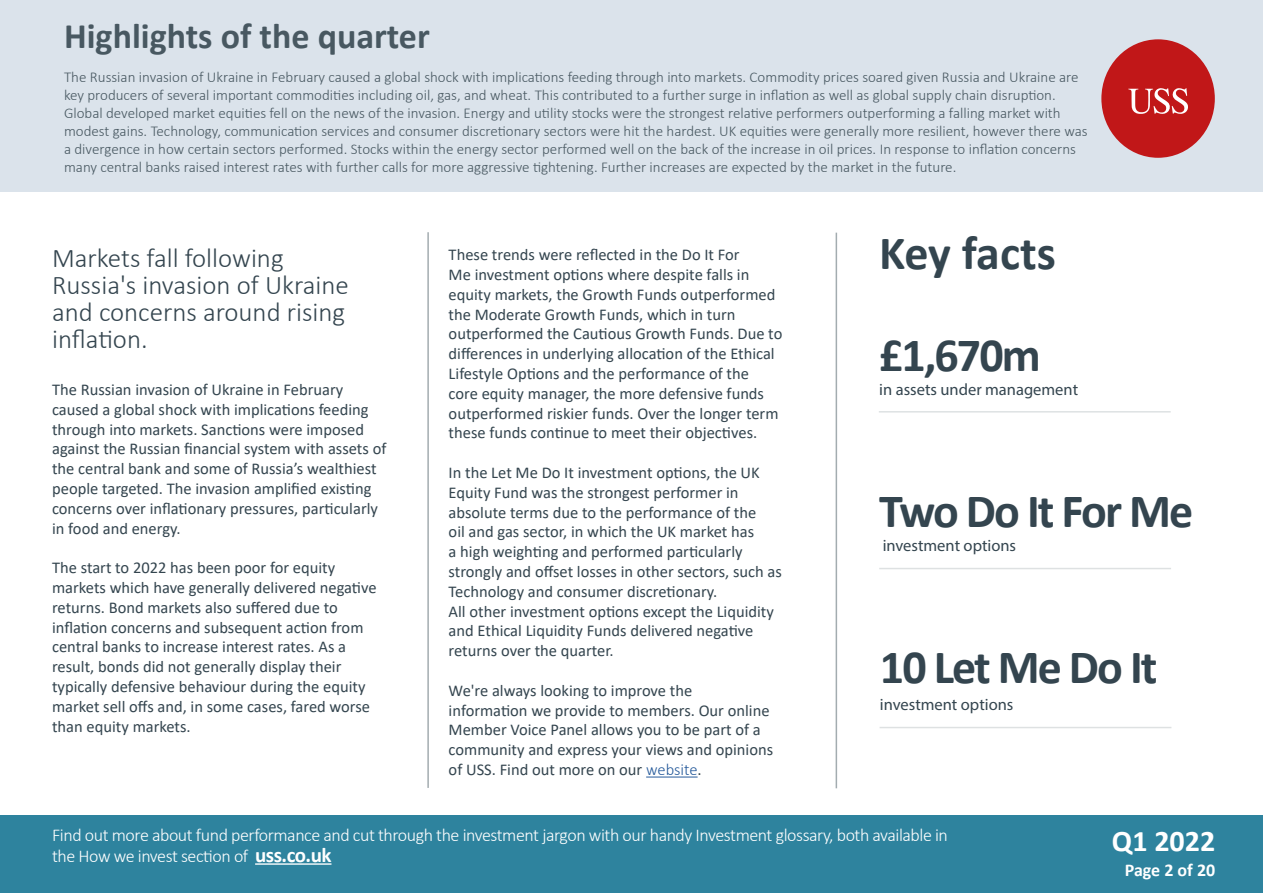
<style>
.page{position:relative;width:1263px;height:893px;background:#fff}
.page>*{position:absolute;margin:0;border:0;box-sizing:border-box;transform-origin:0 0}
.t1{font:700 48px "Calibri";letter-spacing:-.04em;color:#34454f}
.t2{font:700 48px/102.1px "Calibri";letter-spacing:-.015em;color:#34454f}
.t3{font:700 36px "Calibri";color:#485861}
.t4{font:700 30px "Calibri";color:#fff}
.t5{font:300 27px/27px "Calibri";color:#34454f}
.t6{font:300 18px/21px "Calibri";letter-spacing:-.025em;color:#fff}
.t7{font:700 18px "Calibri";color:#fff}
.t8{font:16.5px/19.8px "Calibri";color:#34454f}
.t9{font:16.5px "Myriad Pro";color:#34454f}
.t10{font:300 15px/18px "Calibri";color:#485861}
.s1{font-weight:300;color:#275b9b}
.s2{font-weight:700;font-size:21px}
</style>
<div class="page">
<div style="left:0;top:0;width:1263px;height:191px;background:#dbe3eb"></div>
<svg style="left:1101px;top:39px;width:114px;height:119px"></svg>
<hr style="left:427px;top:232px;width:2px;height:556px;background:#a3acb0">
<hr style="left:836px;top:233px;width:1px;height:555px;background:#a3acb0">
<hr style="left:879px;top:411px;width:292px;height:2px;background:#a3acb0">
<hr style="left:879px;top:568px;width:292px;height:1px;background:#a3acb0">
<hr style="left:879px;top:727px;width:292px;height:1px;background:#a3acb0">
<div style="left:0;top:815px;width:1263px;height:78px;background:#2e839e"></div>
<hr style="left:646px;top:777px;width:52px;height:1px;background:#275b9b">
<hr style="left:255px;top:863px;width:76px;height:2px;background:#fff">
<h2 class="t3" style="left:64px;top:11px;width:367px">Highlights of the quarter</h2>
<p class="t10" style="left:64px;top:68px;width:1025px">The Russian invasion of Ukraine in February caused a global shock with implications feeding through into markets. Commodity prices soared given Russia and Ukraine are key producers of several important commodities including oil, gas, and wheat. This contributed to a further surge in inflation as well as global supply chain disruption.<br>Global developed market equities fell on the news of the invasion. Energy and utility stocks were the strongest relative performers outperforming a falling market with modest gains. Technology, communication services and consumer discretionary sectors were hit the hardest. UK equities were generally more resilient, however there was a divergence in how certain sectors performed. Stocks within the energy sector performed well on the back of the increase in oil prices. In response to inflation concerns many central banks raised interest rates with further calls for more aggressive tightening. Further increases are expected by the market in the future.</p>
<h3 class="t5" style="left:52px;top:244px;width:298px">Markets fall following<br>Russia's invasion of Ukraine and concerns around rising inflation.</h3>
<p class="t8" style="left:52px;top:379px;width:336px">The Russian invasion of Ukraine in February caused a global shock with implications feeding through into markets. Sanctions were imposed against the Russian financial system with assets of the central bank and some of Russia’s wealthiest people targeted. The invasion amplified existing concerns over inflationary pressures, particularly in food and energy.</p>
<p class="t8" style="left:52px;top:557px;width:326px">The start to 2022 has been poor for equity markets which have generally delivered negative returns. Bond markets also suffered due to inflation concerns and subsequent action from central banks to increase interest rates. As a result, bonds did not generally display their typically defensive behaviour during the equity market sell offs and, in some cases, fared worse than equity markets.</p>
<p class="t8" style="left:449px;top:244px;width:335px">These trends were reflected in the Do It For<br>Me investment options where despite falls in equity markets, the Growth Funds outperformed the Moderate Growth Funds, which in turn outperformed the Cautious Growth Funds. Due to differences in underlying allocation of the Ethical Lifestyle Options and the performance of the<br>core equity manager, the more defensive funds outperformed riskier funds. Over the longer term these funds continue to meet their objectives.</p>
<p class="t8" style="left:449px;top:462px;width:335px">In the Let Me Do It investment options, the UK Equity Fund was the strongest performer in absolute terms due to the performance of the<br>oil and gas sector, in which the UK market has<br>a high weighting and performed particularly strongly and offset losses in other sectors, such as Technology and consumer discretionary.<br>All other investment options except the Liquidity and Ethical Liquidity Funds delivered negative returns over the quarter.</p>
<p class="t8" style="left:449px;top:680px;width:326px">We're always looking to improve the information we provide to members. Our online Member Voice Panel allows you to be part of a community and express your views and opinions of USS. Find out more on our <span class="s1">website</span>.</p>
<h1 class="t2" style="left:879px;top:201px;width:178px">Key facts £1,670m</h1>
<p class="t9" style="left:879px;top:379px;width:200px">in assets under management</p>
<h1 class="t1" style="left:879px;top:478px;width:316px">Two Do It For Me</h1>
<p class="t9" style="left:883px;top:536px;width:135px">investment options</p>
<h1 class="t1" style="left:880px;top:633px;width:279px">10 Let Me Do It</h1>
<p class="t9" style="left:880px;top:694px;width:135px">investment options</p>
<p class="t6" style="left:52px;top:824px;width:897px">Find out more about fund performance and cut through the investment jargon with our handy Investment glossary, both available in the How we invest section of <span class="s2">uss.co.uk</span></p>
<h3 class="t4" style="left:1132px;top:818px;width:17px">2</h3>
<h3 class="t4" style="left:1200px;top:818px;width:17px">0</h3>
<h3 class="t4" style="left:1112px;top:819px;width:105px">Q1 2022</h3>
<p class="t7" style="left:1125px;top:858px;width:92px">Page 2 of 20</p>
</div>
